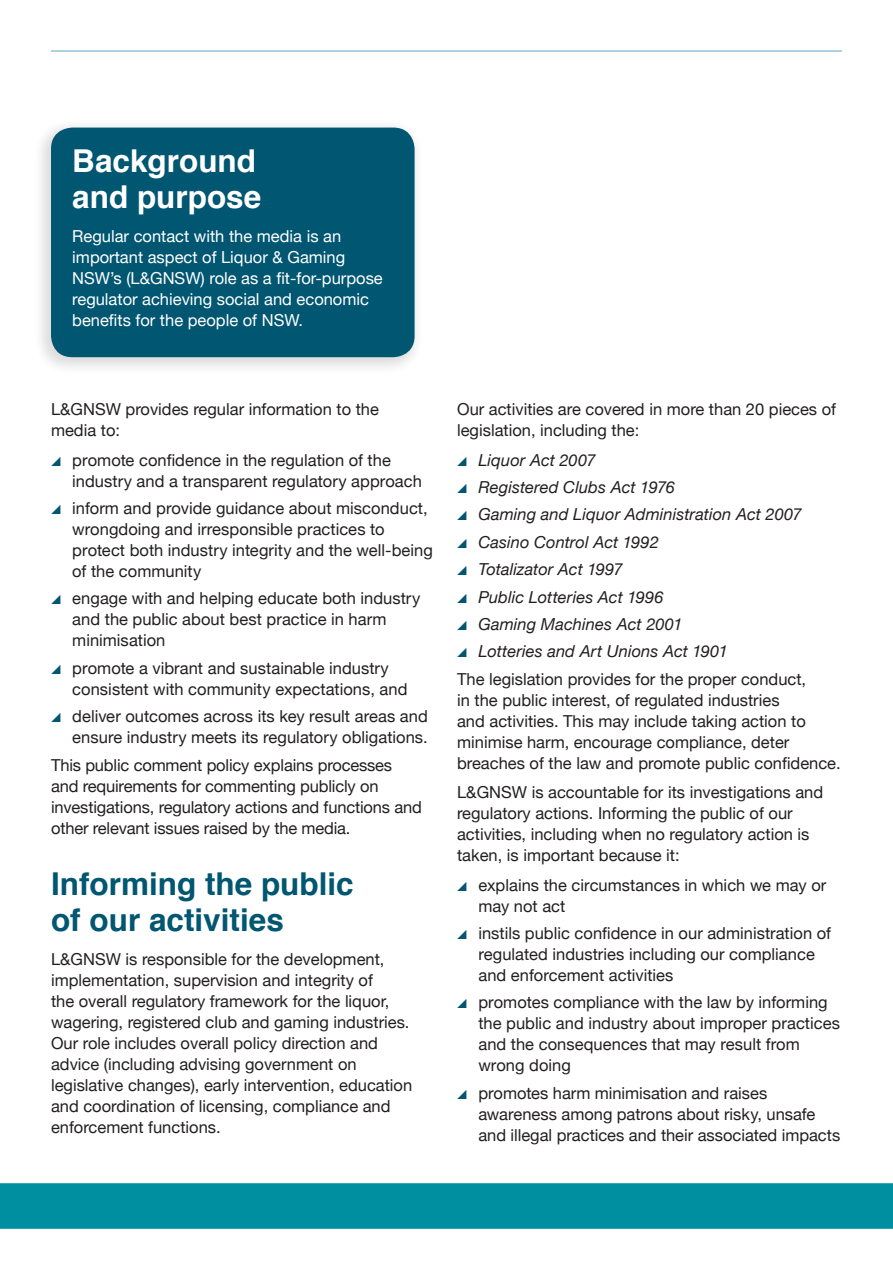
<style>
.page{position:relative;width:893px;height:1263px;background:#fff}
.page>*{position:absolute;margin:0;border:0;box-sizing:border-box;transform-origin:0 0}
.Page_heading_bold{font:700 31.5px/36px "Helvetica";color:#015671}
.Page_heading_bold-2{font:700 31.5px/36px "Helvetica";color:#fff}
.Body{font:16.5px/21px "Helvetica Neue";color:#231f20}
.t1{font:italic 16.5px "Helvetica Neue";letter-spacing:.005em;color:#231f20}
.Body-2{font:16.5px/21px "Helvetica Neue";color:#fff}
.s1{color:#015570}
</style>
<div class="page">
<hr style="left:51px;top:50px;width:791px;height:2px;background:#65aabe">
<div style="left:0;top:1183px;width:893px;height:46px;background:#008fa1"></div>
<div style="left:33px;top:118px;width:391px;height:257px;background:#231f20;opacity:.15"></div>
<div style="left:51px;top:128px;width:364px;height:229px;background:#015671;border-radius:21px"></div>
<p class="Page_heading_bold-2" style="left:72px;top:144px;width:191px">Background and purpose</p>
<p class="Body-2" style="left:72px;top:227px;width:312px">Regular contact with the media is an important aspect of Liquor &amp; Gaming NSW’s (L&amp;GNSW) role as a fit-for-purpose regulator achieving social and economic benefits for the people of NSW.</p>
<p class="Body" style="left:51px;top:400px;width:329px">L&amp;GNSW provides regular information to the media to:</p>
<p class="Body" style="left:72px;top:450px;width:351px;text-indent:-21px"><span class="s1">•</span> promote confidence in the regulation of the industry and a transparent regulatory approach</p>
<p class="Body" style="left:72px;top:499px;width:362px;text-indent:-21px"><span class="s1">•</span> inform and provide guidance about misconduct, wrongdoing and irresponsible practices to protect both industry integrity and the well-being of the community</p>
<p class="Body" style="left:72px;top:589px;width:349px;text-indent:-21px"><span class="s1">•</span> engage with and helping educate both industry and the public about best practice in harm minimisation</p>
<p class="Body" style="left:72px;top:658px;width:337px;text-indent:-21px"><span class="s1">•</span> promote a vibrant and sustainable industry consistent with community expectations, and</p>
<p class="Body" style="left:51px;top:707px;width:378px;text-align:right"><span class="s1">•</span> deliver outcomes across its key result areas and ensure industry meets its regulatory obligations.</p>
<p class="Body" style="left:51px;top:755px;width:372px">This public comment policy explains processes and requirements for commenting publicly on investigations, regulatory actions and functions and other relevant issues raised by the media.</p>
<p class="Page_heading_bold" style="left:51px;top:866px;width:304px">Informing the public of our activities</p>
<p class="Body" style="left:51px;top:949px;width:363px">L&amp;GNSW is responsible for the development, implementation, supervision and integrity of<br>the overall regulatory framework for the liquor, wagering, registered club and gaming industries.<br>Our role includes overall policy direction and advice (including advising government on legislative changes), early intervention, education and coordination of licensing, compliance and enforcement functions.</p>
<p class="Body" style="left:457px;top:400px;width:380px">Our activities are covered in more than 20 pieces of legislation, including the:</p>
<p class="t1" style="left:457px;top:448px;width:140px"><span class="s1">•</span> Liquor Act 2007</p>
<p class="t1" style="left:457px;top:475px;width:219px"><span class="s1">•</span> Registered Clubs Act 1976</p>
<p class="t1" style="left:457px;top:503px;width:346px"><span class="s1">•</span> Gaming and Liquor Administration Act 2007</p>
<p class="t1" style="left:457px;top:530px;width:203px"><span class="s1">•</span> Casino Control Act 1992</p>
<p class="t1" style="left:457px;top:557px;width:167px"><span class="s1">•</span> Totalizator Act 1997</p>
<p class="t1" style="left:457px;top:585px;width:208px"><span class="s1">•</span> Public Lotteries Act 1996</p>
<p class="t1" style="left:457px;top:612px;width:227px"><span class="s1">•</span> Gaming Machines Act 2001</p>
<p class="t1" style="left:457px;top:639px;width:272px"><span class="s1">•</span> Lotteries and Art Unions Act 1901</p>
<p class="Body" style="left:457px;top:669px;width:385px">The legislation provides for the proper conduct,<br>in the public interest, of regulated industries<br>and activities. This may include taking action to minimise harm, encourage compliance, deter breaches of the law and promote public confidence.</p>
<p class="Body" style="left:457px;top:783px;width:368px">L&amp;GNSW is accountable for its investigations and regulatory actions. Informing the public of our activities, including when no regulatory action is taken, is important because it:</p>
<p class="Body" style="left:478px;top:875px;width:349px;text-indent:-21px"><span class="s1">•</span> explains the circumstances in which we may or may not act</p>
<p class="Body" style="left:478px;top:924px;width:354px;text-indent:-21px"><span class="s1">•</span> instils public confidence in our administration of regulated industries including our compliance and enforcement activities</p>
<p class="Body" style="left:478px;top:993px;width:363px;text-indent:-21px"><span class="s1">•</span> promotes compliance with the law by informing the public and industry about improper practices and the consequences that may result from wrong doing</p>
<p class="Body" style="left:478px;top:1083px;width:363px;text-indent:-21px"><span class="s1">•</span> promotes harm minimisation and raises awareness among patrons about risky, unsafe and illegal practices and their associated impacts</p>
</div>
